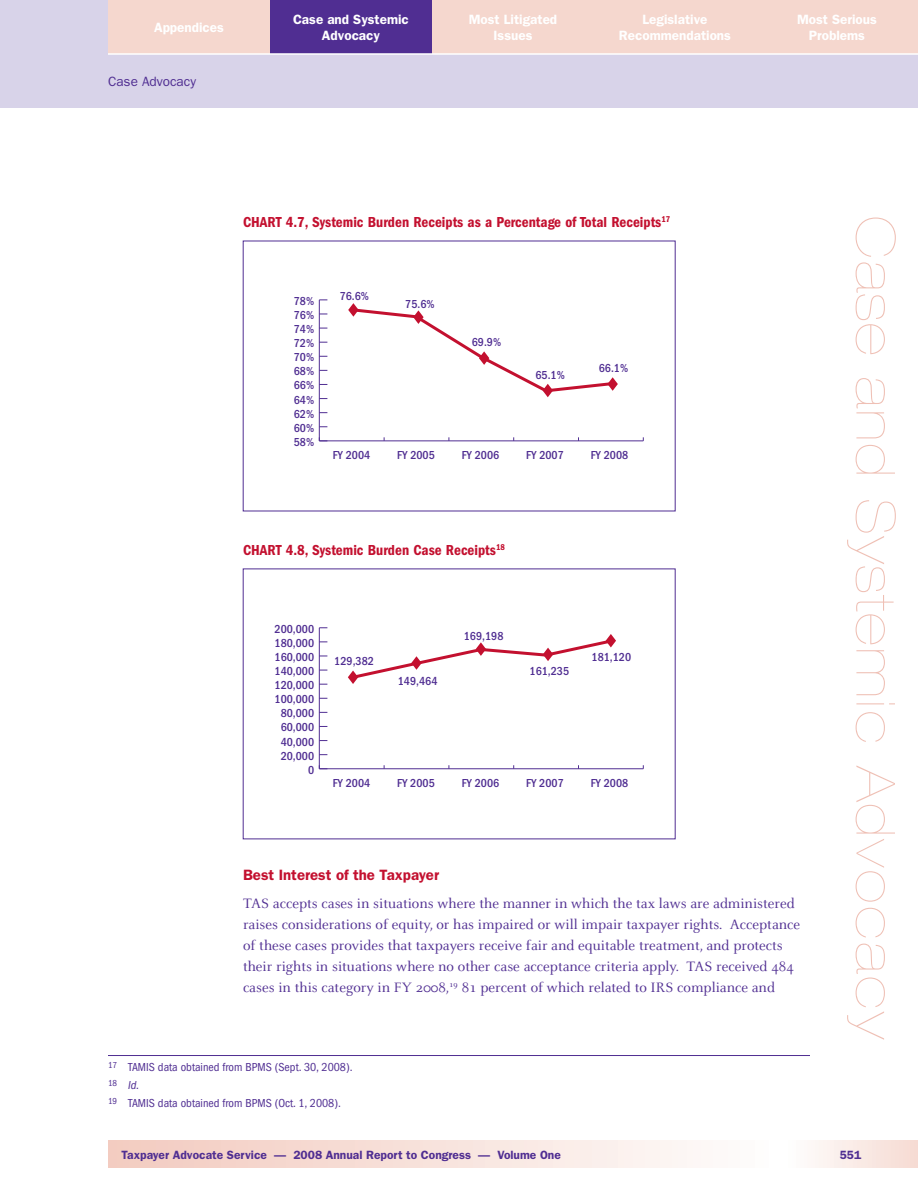
<style>
.page{position:relative;width:918px;height:1188px;background:#fff}
.page>*{position:absolute;margin:0;border:0;box-sizing:border-box;transform-origin:0 0}
.t1{font:900 expanded 54px "Helvetica Neue";letter-spacing:.04em;color:#efc0b5}
.t2{font:15px/21px "Celeste";color:#502e92}
.t3{font:600 condensed 15px "Franklin Gothic";color:#c3102f}
.t4{font:600 15px "Franklin Gothic";color:#c3102f}
.t5{font:600 13.5px/16.5px "Franklin Gothic";color:#fff;text-align:center}
.t6{font:13.5px "Franklin Gothic";color:#502e92}
.t7{font:500 condensed 12px "Franklin Gothic";color:#502e92}
.t8{font:condensed 12px/18.3px "Franklin Gothic";color:#502e92}
.t9{font:600 12px "Franklin Gothic";color:#502e92}
.s1{font-style:italic}
</style>
<div class="page">
<svg style="left:108px;top:1141px;width:579px;height:27px;background:#f7e0d9"></svg>
<div style="left:0;top:0;width:918px;height:108px;background:#d8d3e9"></div>
<div style="left:770px;top:1141px;width:148px;height:27px;background:linear-gradient(to right,#fff,#f6dbd3)"></div>
<div style="left:756px;top:0;width:162px;height:54px;background:#f5d7ce"></div>
<div style="left:594px;top:0;width:162px;height:54px;background:#f5d7ce"></div>
<div style="left:432px;top:0;width:162px;height:54px;background:#f5d7ce"></div>
<div style="left:108px;top:0;width:162px;height:54px;background:#f5d7ce"></div>
<div style="left:270px;top:0;width:162px;height:54px;background:#502e92"></div>
<hr style="left:108px;top:53px;width:810px;height:2px;background:#fff">
<hr style="left:108px;top:1055px;width:702px;height:1px;background:#502e92">
<hr style="left:319px;top:440px;width:324px;height:1px;background:#502e92">
<hr style="left:319px;top:300px;width:1px;height:141px;background:#502e92">
<svg style="left:348px;top:303px;width:270px;height:94px"></svg>
<hr style="left:319px;top:768px;width:324px;height:1px;background:#502e92">
<hr style="left:319px;top:628px;width:1px;height:141px;background:#502e92">
<svg style="left:348px;top:634px;width:268px;height:50px"></svg>
<p class="t5" style="left:154px;top:19px;width:71px">Appendices</p>
<p class="t6" style="left:108px;top:74px;width:90px">Case Advocacy</p>
<p class="t5" style="left:293px;top:11px;width:117px">Case and Systemic<br>Advocacy</p>
<p class="t5" style="left:469px;top:11px;width:90px">Most Litigated<br>Issues</p>
<p class="t5" style="left:619px;top:11px;width:114px">Legislative<br>Recommendations</p>
<p class="t5" style="left:797px;top:11px;width:81px">Most Serious<br>Problems</p>
<p class="t3" style="left:243px;top:214px;width:429px">CHART 4.7, Systemic Burden Receipts as a Percentage of Total Receipts<sup>17</sup></p>
<h1 class="t1" style="left:907px;top:216px;width:826px;rotate:90deg">Case and Systemic Advocacy</h1>
<p class="t7" style="left:340px;top:290px;width:31px">76.6%</p>
<p class="t7" style="left:294px;top:294px;width:22px">78%</p>
<p class="t7" style="left:405px;top:297px;width:31px">75.6%</p>
<p class="t7" style="left:294px;top:308px;width:22px">76%</p>
<p class="t7" style="left:294px;top:322px;width:22px">74%</p>
<p class="t7" style="left:472px;top:335px;width:31px">69.9%</p>
<p class="t7" style="left:294px;top:336px;width:22px">72%</p>
<p class="t7" style="left:294px;top:350px;width:22px">70%</p>
<p class="t7" style="left:599px;top:361px;width:31px">66.1%</p>
<p class="t7" style="left:294px;top:365px;width:22px">68%</p>
<p class="t7" style="left:535px;top:368px;width:31px">65.1%</p>
<p class="t7" style="left:294px;top:379px;width:22px">66%</p>
<p class="t7" style="left:294px;top:393px;width:22px">64%</p>
<p class="t7" style="left:294px;top:407px;width:22px">62%</p>
<p class="t7" style="left:294px;top:421px;width:22px">60%</p>
<p class="t7" style="left:294px;top:435px;width:22px">58%</p>
<p class="t7" style="left:333px;top:449px;width:39px">FY 2004</p>
<p class="t7" style="left:397px;top:449px;width:39px">FY 2005</p>
<p class="t7" style="left:462px;top:449px;width:39px">FY 2006</p>
<p class="t7" style="left:526px;top:449px;width:39px">FY 2007</p>
<p class="t7" style="left:591px;top:449px;width:39px">FY 2008</p>
<p class="t3" style="left:243px;top:542px;width:263px">CHART 4.8, Systemic Burden Case Receipts<sup>18</sup></p>
<p class="t7" style="left:275px;top:622px;width:41px">200,000</p>
<p class="t7" style="left:464px;top:629px;width:41px">169,198</p>
<p class="t7" style="left:275px;top:636px;width:41px">180,000</p>
<p class="t7" style="left:275px;top:650px;width:41px">160,000</p>
<p class="t7" style="left:592px;top:650px;width:41px">181,120</p>
<p class="t7" style="left:334px;top:654px;width:41px">129,382</p>
<p class="t7" style="left:275px;top:664px;width:41px">140,000</p>
<p class="t7" style="left:530px;top:665px;width:41px">161,235</p>
<p class="t7" style="left:398px;top:675px;width:41px">149,464</p>
<p class="t7" style="left:275px;top:678px;width:41px">120,000</p>
<p class="t7" style="left:275px;top:692px;width:41px">100,000</p>
<p class="t7" style="left:281px;top:707px;width:35px">80,000</p>
<p class="t7" style="left:281px;top:721px;width:35px">60,000</p>
<p class="t7" style="left:281px;top:735px;width:35px">40,000</p>
<p class="t7" style="left:281px;top:749px;width:35px">20,000</p>
<p class="t7" style="left:308px;top:763px;width:8px">0</p>
<p class="t7" style="left:397px;top:776px;width:39px">FY 2005</p>
<p class="t7" style="left:462px;top:776px;width:39px">FY 2006</p>
<p class="t7" style="left:526px;top:776px;width:39px">FY 2007</p>
<p class="t7" style="left:591px;top:776px;width:39px">FY 2008</p>
<p class="t7" style="left:333px;top:776px;width:39px">FY 2004</p>
<p class="t4" style="left:243px;top:866px;width:198px">Best Interest of the Taxpayer</p>
<p class="t2" style="left:243px;top:893px;width:559px">TAS accepts cases in situations where the manner in which the tax laws are administered raises considerations of equity, or has impaired or will impair taxpayer rights. Acceptance of these cases provides that taxpayers receive fair and equitable treatment, and protects their rights in situations where no other case acceptance criteria apply. TAS received 484 cases in this category in FY 2008,<sup>19</sup> 81 percent of which related to IRS compliance and</p>
<p class="t8" style="left:108px;top:1058px;width:246px"><sup>17</sup> TAMIS data obtained from BPMS (Sept. 30, 2008).<br><sup>18</sup> <span class="s1">Id.<br></span><sup>19</sup> TAMIS data obtained from BPMS (Oct. 1, 2008).</p>
<p class="t9" style="left:122px;top:1148px;width:441px">Taxpayer Advocate Service — 2008 Annual Report to Congress — Volume One</p>
<p class="t9" style="left:840px;top:1148px;width:23px">551</p>
</div>
